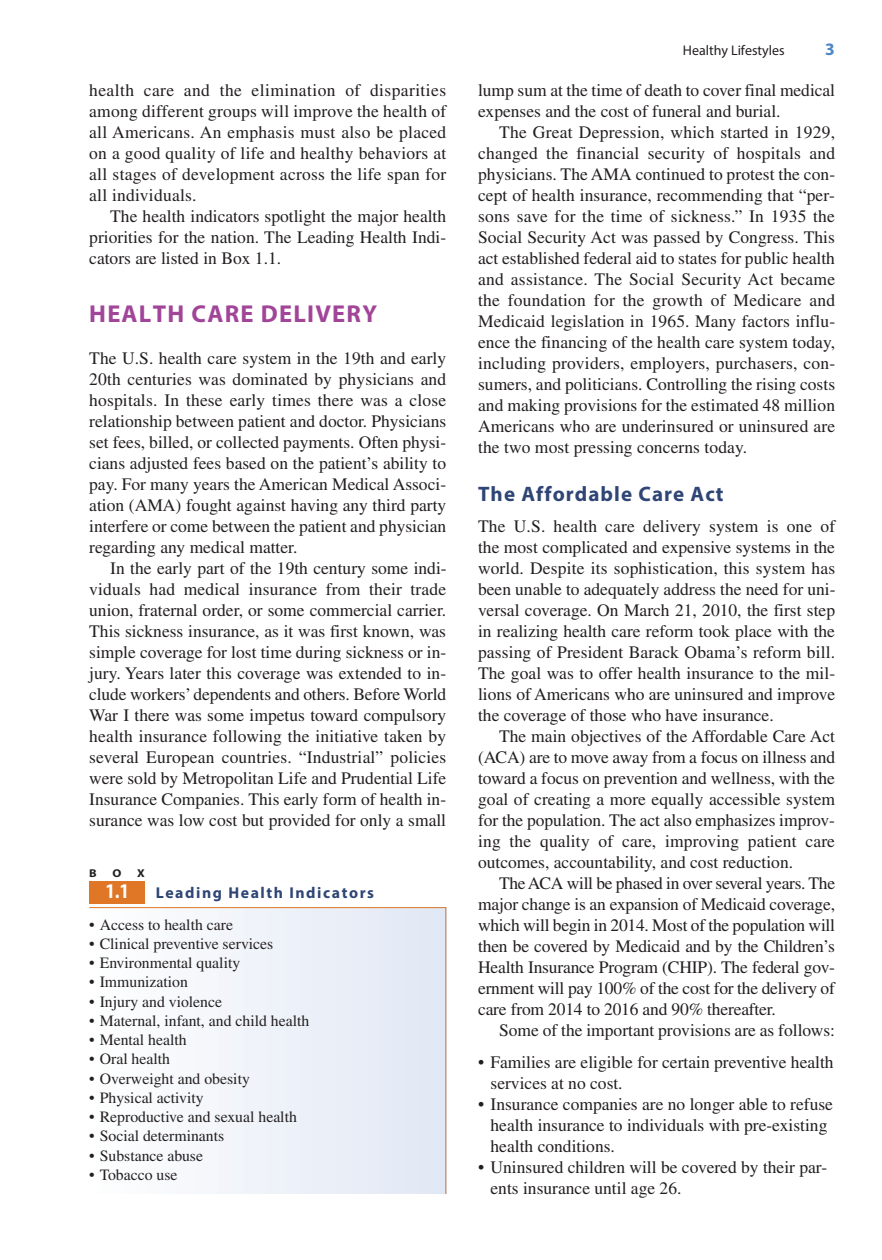
<style>
.page{position:relative;width:882px;height:1260px;background:#fff}
.page>*{position:absolute;margin:0;border:0;box-sizing:border-box;transform-origin:0 0}
.t1{font:700 24.5px "Myriad Pro";letter-spacing:.05em;color:#a14599}
.t2{font:700 21px "Myriad Pro";letter-spacing:.05em;color:#2f4575}
.t3{font:700 condensed 21px "Myriad Pro";color:#fff}
.t4{font:17.5px/21px "Times";color:#231f20}
.t5{font:17.5px "Times";letter-spacing:.025em;color:#231f20}
.t6{font:17.5px "Times";letter-spacing:-.02em;color:#231f20}
.t7{font:700 17.5px "Myriad Pro";color:#4d87c6}
.t8{font:15.75px "Times";color:#231f20}
.t9{font:700 15.75px "Myriad Pro";letter-spacing:.1em;color:#2f4575}
.t10{font:14px "Myriad Pro";color:#231f20}
.t11{font:700 11.38px "Myriad Pro";color:#231f20;scale:1.1 1}
</style>
<div class="page">
<div style="left:89px;top:907px;width:357px;height:287px;background:linear-gradient(to right,#fefefe,#e0e7f5)"></div>
<div style="left:89px;top:881px;width:56px;height:23px;background:#df7727"></div>
<hr style="left:89px;top:907px;width:357px;height:1px;background:#df7727">
<hr style="left:445px;top:907px;width:1px;height:287px;background:#df7727">
<p class="t5" style="left:89px;top:84px;width:359px">health care and the elimination of disparities</p>
<p class="t4" style="left:89px;top:102px;width:358px">among different groups will improve the health of</p>
<p class="t4" style="left:89px;top:123px;width:359px">all Americans. An emphasis must also be placed</p>
<p class="t4" style="left:89px;top:144px;width:359px">on a good quality of life and healthy behaviors at</p>
<p class="t4" style="left:89px;top:165px;width:359px">all stages of development across the life span for</p>
<p class="t4" style="left:89px;top:186px;width:109px">all individuals.</p>
<p class="t4" style="left:110px;top:207px;width:338px">The health indicators spotlight the major health</p>
<p class="t4" style="left:89px;top:228px;width:359px">priorities for the nation. The Leading Health Indi-</p>
<p class="t4" style="left:89px;top:249px;width:193px">cators are listed in Box 1.1.</p>
<p class="t1" style="left:89px;top:305px;width:289px">HEALTH CARE DELIVERY</p>
<p class="t4" style="left:89px;top:349px;width:359px">The U.S. health care system in the 19th and early</p>
<p class="t4" style="left:89px;top:370px;width:359px">20th centuries was dominated by physicians and</p>
<p class="t4" style="left:89px;top:391px;width:359px">hospitals. In these early times there was a close</p>
<p class="t4" style="left:89px;top:412px;width:359px">relationship between patient and doctor. Physicians</p>
<p class="t4" style="left:89px;top:433px;width:359px">set fees, billed, or collected payments. Often physi-</p>
<p class="t4" style="left:89px;top:454px;width:358px">cians adjusted fees based on the patient’s ability to</p>
<p class="t4" style="left:89px;top:475px;width:358px">pay. For many years the American Medical Associ-</p>
<p class="t4" style="left:89px;top:496px;width:359px">ation (AMA) fought against having any third party</p>
<p class="t4" style="left:89px;top:517px;width:359px">interfere or come between the patient and physician</p>
<p class="t4" style="left:89px;top:538px;width:210px">regarding any medical matter.</p>
<p class="t4" style="left:110px;top:559px;width:338px">In the early part of the 19th century some indi-</p>
<p class="t4" style="left:89px;top:580px;width:358px">viduals had medical insurance from their trade</p>
<p class="t4" style="left:89px;top:601px;width:359px">union, fraternal order, or some commercial carrier.</p>
<p class="t4" style="left:89px;top:622px;width:358px">This sickness insurance, as it was first known, was</p>
<p class="t4" style="left:89px;top:643px;width:359px">simple coverage for lost time during sickness or in-</p>
<p class="t4" style="left:89px;top:664px;width:359px">jury. Years later this coverage was extended to in-</p>
<p class="t4" style="left:89px;top:685px;width:359px">clude workers’ dependents and others. Before World</p>
<p class="t4" style="left:89px;top:706px;width:359px">War I there was some impetus toward compulsory</p>
<p class="t4" style="left:89px;top:727px;width:358px">health insurance following the initiative taken by</p>
<p class="t4" style="left:89px;top:748px;width:358px">several European countries. “Industrial” policies</p>
<p class="t4" style="left:89px;top:769px;width:359px">were sold by Metropolitan Life and Prudential Life</p>
<p class="t4" style="left:89px;top:790px;width:358px">Insurance Companies. This early form of health in-</p>
<p class="t4" style="left:89px;top:811px;width:358px">surance was low cost but provided for only a small</p>
<p class="t11" style="left:89px;top:869px;width:8px">B</p>
<p class="t11" style="left:112px;top:869px;width:10px">O</p>
<p class="t11" style="left:137px;top:869px;width:8px">X</p>
<p class="t3" style="left:106px;top:884px;width:24px">1.1</p>
<p class="t9" style="left:156px;top:888px;width:220px">Leading Health Indicators</p>
<p class="t8" style="left:89px;top:919px;width:145px">• Access to health care</p>
<p class="t8" style="left:89px;top:938px;width:186px">• Clinical preventive services</p>
<p class="t8" style="left:89px;top:957px;width:153px">• Environmental quality</p>
<p class="t8" style="left:89px;top:976px;width:100px">• Immunization</p>
<p class="t8" style="left:89px;top:996px;width:134px">• Injury and violence</p>
<p class="t8" style="left:89px;top:1015px;width:222px">• Maternal, infant, and child health</p>
<p class="t8" style="left:89px;top:1034px;width:99px">• Mental health</p>
<p class="t8" style="left:89px;top:1053px;width:82px">• Oral health</p>
<p class="t8" style="left:89px;top:1073px;width:162px">• Overweight and obesity</p>
<p class="t8" style="left:89px;top:1092px;width:116px">• Physical activity</p>
<p class="t8" style="left:89px;top:1111px;width:209px">• Reproductive and sexual health</p>
<p class="t8" style="left:89px;top:1130px;width:137px">• Social determinants</p>
<p class="t8" style="left:89px;top:1150px;width:115px">• Substance abuse</p>
<p class="t8" style="left:89px;top:1169px;width:90px">• Tobacco use</p>
<p class="t10" style="left:683px;top:45px;width:103px">Healthy Lifestyles</p>
<p class="t7" style="left:825px;top:43px;width:11px">3</p>
<p class="t4" style="left:478px;top:81px;width:359px">lump sum at the time of death to cover final medical</p>
<p class="t4" style="left:478px;top:102px;width:304px">expenses and the cost of funeral and burial.</p>
<p class="t4" style="left:499px;top:123px;width:338px">The Great Depression, which started in 1929,</p>
<p class="t4" style="left:478px;top:144px;width:359px">changed the financial security of hospitals and</p>
<p class="t4" style="left:478px;top:165px;width:359px">physicians. The AMA continued to protest the con-</p>
<p class="t4" style="left:478px;top:186px;width:358px">cept of health insurance, recommending that “per-</p>
<p class="t4" style="left:478px;top:207px;width:358px">sons save for the time of sickness.” In 1935 the</p>
<p class="t4" style="left:478px;top:228px;width:358px">Social Security Act was passed by Congress. This</p>
<p class="t4" style="left:478px;top:249px;width:358px">act established federal aid to states for public health</p>
<p class="t4" style="left:478px;top:270px;width:359px">and assistance. The Social Security Act became</p>
<p class="t4" style="left:478px;top:291px;width:359px">the foundation for the growth of Medicare and</p>
<p class="t4" style="left:478px;top:312px;width:359px">Medicaid legislation in 1965. Many factors influ-</p>
<p class="t4" style="left:478px;top:333px;width:359px">ence the financing of the health care system today,</p>
<p class="t4" style="left:478px;top:354px;width:359px">including providers, employers, purchasers, con-</p>
<p class="t4" style="left:478px;top:375px;width:359px">sumers, and politicians. Controlling the rising costs</p>
<p class="t4" style="left:478px;top:396px;width:359px">and making provisions for the estimated 48 million</p>
<p class="t4" style="left:478px;top:417px;width:359px">Americans who are underinsured or uninsured are</p>
<p class="t4" style="left:478px;top:438px;width:271px">the two most pressing concerns today.</p>
<p class="t2" style="left:478px;top:487px;width:247px">The Affordable Care Act</p>
<p class="t4" style="left:478px;top:518px;width:359px">The U.S. health care delivery system is one of</p>
<p class="t4" style="left:478px;top:539px;width:359px">the most complicated and expensive systems in the</p>
<p class="t4" style="left:478px;top:560px;width:359px">world. Despite its sophistication, this system has</p>
<p class="t4" style="left:478px;top:581px;width:359px">been unable to adequately address the need for uni-</p>
<p class="t4" style="left:478px;top:602px;width:359px">versal coverage. On March 21, 2010, the first step</p>
<p class="t4" style="left:478px;top:623px;width:358px">in realizing health care reform took place with the</p>
<p class="t4" style="left:478px;top:644px;width:359px">passing of President Barack Obama’s reform bill.</p>
<p class="t4" style="left:478px;top:665px;width:359px">The goal was to offer health insurance to the mil-</p>
<p class="t4" style="left:478px;top:686px;width:359px">lions of Americans who are uninsured and improve</p>
<p class="t4" style="left:478px;top:707px;width:297px">the coverage of those who have insurance.</p>
<p class="t4" style="left:499px;top:728px;width:338px">The main objectives of the Affordable Care Act</p>
<p class="t4" style="left:478px;top:749px;width:359px">(ACA) are to move away from a focus on illness and</p>
<p class="t4" style="left:478px;top:770px;width:358px">toward a focus on prevention and wellness, with the</p>
<p class="t4" style="left:478px;top:791px;width:359px">goal of creating a more equally accessible system</p>
<p class="t4" style="left:478px;top:812px;width:359px">for the population. The act also emphasizes improv-</p>
<p class="t4" style="left:478px;top:833px;width:358px">ing the quality of care, improving patient care</p>
<p class="t4" style="left:478px;top:854px;width:317px">outcomes, accountability, and cost reduction.</p>
<p class="t6" style="left:499px;top:877px;width:338px">The ACA will be phased in over several years. The</p>
<p class="t4" style="left:478px;top:896px;width:359px">major change is an expansion of Medicaid coverage,</p>
<p class="t4" style="left:478px;top:917px;width:359px">which will begin in 2014. Most of the population will</p>
<p class="t4" style="left:478px;top:938px;width:359px">then be covered by Medicaid and by the Children’s</p>
<p class="t4" style="left:478px;top:959px;width:359px">Health Insurance Program (CHIP). The federal gov-</p>
<p class="t4" style="left:478px;top:980px;width:358px">ernment will pay 100% of the cost for the delivery of</p>
<p class="t4" style="left:478px;top:1001px;width:299px">care from 2014 to 2016 and 90% thereafter.</p>
<p class="t4" style="left:499px;top:1022px;width:338px">Some of the important provisions are as follows:</p>
<p class="t4" style="left:491px;top:1053px;width:345px;text-indent:-12px">• Families are eligible for certain preventive health services at no cost.</p>
<p class="t4" style="left:491px;top:1095px;width:344px;text-indent:-12px">• Insurance companies are no longer able to refuse health insurance to individuals with pre-existing health conditions.</p>
<p class="t4" style="left:491px;top:1158px;width:338px;text-indent:-12px">• Uninsured children will be covered by their par&shy;ents insurance until age 26.</p>
</div>
